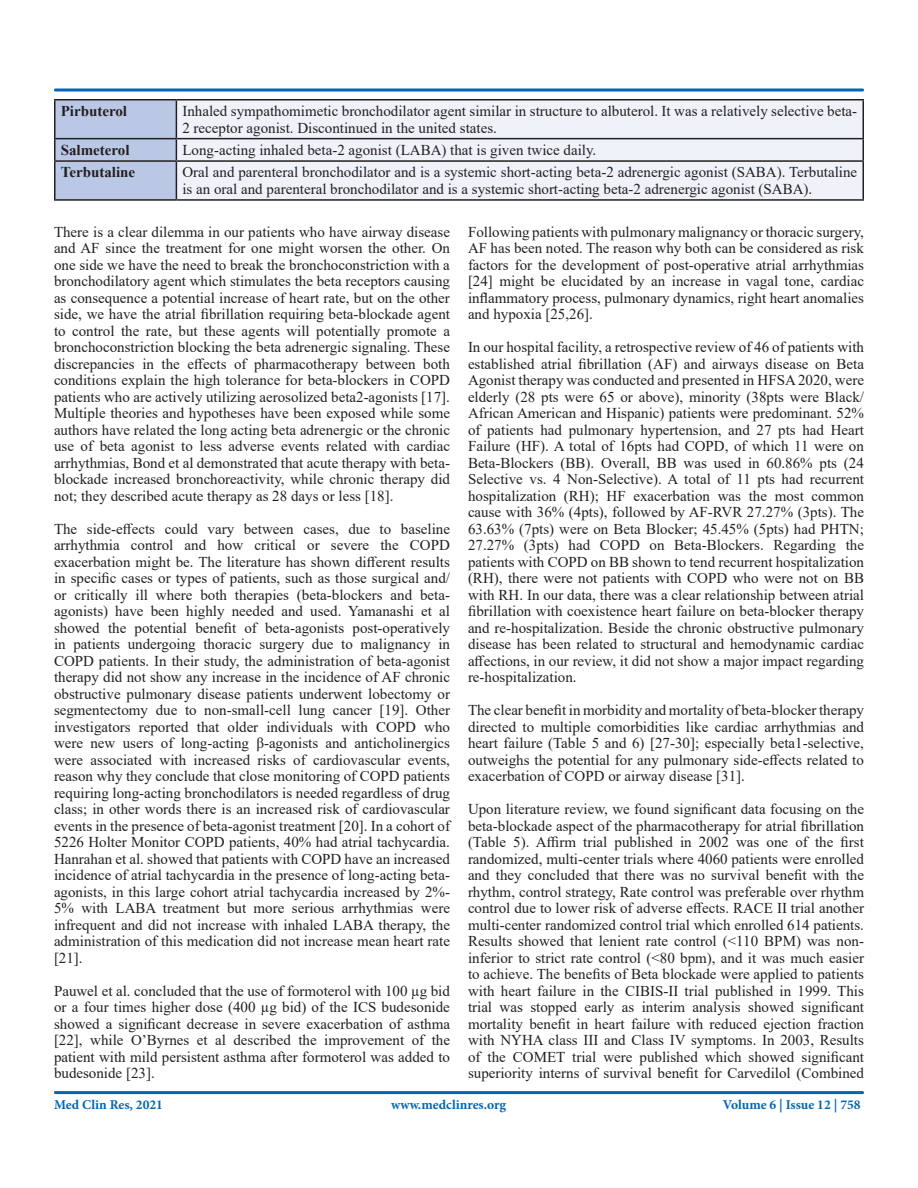
<style>
.page{position:relative;width:918px;height:1188px;background:#fff}
.page>*{position:absolute;margin:0;border:0;box-sizing:border-box;transform-origin:0 0}
.t1{font:15px/16.5px "Times New Roman";color:#231f20;text-align:justify}
.t2{font:700 15px "Times New Roman";color:#231f20}
.t3{font:700 13.5px "Minion Pro";color:#0166b3}
</style>
<div class="page">
<div style="left:54px;top:88px;width:810px;height:4px;border:2px solid #0166b3"></div>
<div style="left:54px;top:1091px;width:810px;height:3px;border:2px solid #0166b3"></div>
<div style="left:177px;top:100px;width:685px;height:99px;background:#eff2f9"></div>
<hr style="left:54px;top:99px;width:122px;height:1px;background:#231f20">
<hr style="left:54px;top:100px;width:2px;height:38px;background:#231f20">
<hr style="left:176px;top:99px;width:688px;height:1px;background:#231f20">
<hr style="left:862px;top:100px;width:2px;height:38px;background:#231f20">
<hr style="left:54px;top:138px;width:122px;height:1px;background:#231f20">
<hr style="left:54px;top:139px;width:2px;height:21px;background:#231f20">
<hr style="left:176px;top:138px;width:688px;height:1px;background:#231f20">
<div style="left:55px;top:100px;width:122px;height:99px;background:#bac8e6"></div>
<hr style="left:862px;top:139px;width:2px;height:21px;background:#231f20">
<hr style="left:54px;top:160px;width:122px;height:2px;background:#231f20">
<hr style="left:54px;top:162px;width:2px;height:37px;background:#231f20">
<hr style="left:176px;top:160px;width:688px;height:2px;background:#231f20">
<hr style="left:176px;top:162px;width:1px;height:37px;background:#231f20">
<hr style="left:862px;top:162px;width:2px;height:37px;background:#231f20">
<hr style="left:54px;top:199px;width:122px;height:2px;background:#231f20">
<hr style="left:176px;top:199px;width:688px;height:2px;background:#231f20">
<p class="t2" style="left:61px;top:100px;width:68px">Pirbuterol</p>
<p class="t1" style="left:182px;top:102px;width:676px">Inhaled sympathomimetic bronchodilator agent similar in structure to albuterol. It was a relatively selective beta-<br>2 receptor agonist. Discontinued in the united states.</p>
<p class="t2" style="left:61px;top:139px;width:70px">Salmeterol</p>
<p class="t1" style="left:182px;top:141px;width:415px">Long-acting inhaled beta-2 agonist (LABA) that is given twice daily.</p>
<p class="t2" style="left:61px;top:161px;width:76px">Terbutaline</p>
<p class="t1" style="left:182px;top:164px;width:676px">Oral and parenteral bronchodilator and is a systemic short-acting beta-2 adrenergic agonist (SABA). Terbutaline is an oral and parenteral bronchodilator and is a systemic short-acting beta-2 adrenergic agonist (SABA).</p>
<p class="t1" style="left:54px;top:223px;width:398px">There is a clear dilemma in our patients who have airway disease and AF since the treatment for one might worsen the other. On one side we have the need to break the bronchoconstriction with a bronchodilatory agent which stimulates the beta receptors causing as consequence a potential increase of heart rate, but on the other side, we have the atrial fibrillation requiring beta-blockade agent to control the rate, but these agents will potentially promote a bronchoconstriction blocking the beta adrenergic signaling. These discrepancies in the effects of pharmacotherapy between both conditions explain the high tolerance for beta-blockers in COPD patients who are actively utilizing aerosolized beta2-agonists [17].<br>Multiple theories and hypotheses have been exposed while some authors have related the long acting beta adrenergic or the chronic use of beta agonist to less adverse events related with cardiac arrhythmias, Bond et al demonstrated that acute therapy with beta&shy;blockade increased bronchoreactivity, while chronic therapy did not; they described acute therapy as 28 days or less [18].</p>
<p class="t1" style="left:54px;top:520px;width:398px">The side-effects could vary between cases, due to baseline arrhythmia control and how critical or severe the COPD exacerbation might be. The literature has shown different results in specific cases or types of patients, such as those surgical and/ or critically ill where both therapies (beta-blockers and beta&shy;agonists) have been highly needed and used. Yamanashi et al showed the potential benefit of beta-agonists post-operatively in patients undergoing thoracic surgery due to malignancy in COPD patients. In their study, the administration of beta-agonist therapy did not show any increase in the incidence of AF chronic obstructive pulmonary disease patients underwent lobectomy or segmentectomy due to non-small-cell lung cancer [19]. Other investigators reported that older individuals with COPD who were new users of long-acting β-agonists and anticholinergics were associated with increased risks of cardiovascular events, reason why they conclude that close monitoring of COPD patients requiring long-acting bronchodilators is needed regardless of drug class; in other words there is an increased risk of cardiovascular events in the presence of beta-agonist treatment [20]. In a cohort of 5226 Holter Monitor COPD patients, 40% had atrial tachycardia.<br>Hanrahan et al. showed that patients with COPD have an increased incidence of atrial tachycardia in the presence of long-acting beta&shy;agonists, in this large cohort atrial tachycardia increased by 2%- 5% with LABA treatment but more serious arrhythmias were infrequent and did not increase with inhaled LABA therapy, the administration of this medication did not increase mean heart rate [21].</p>
<p class="t1" style="left:54px;top:982px;width:398px">Pauwel et al. concluded that the use of formoterol with 100 µg bid or a four times higher dose (400 µg bid) of the ICS budesonide showed a significant decrease in severe exacerbation of asthma [22], while O’Byrnes et al described the improvement of the patient with mild persistent asthma after formoterol was added to budesonide [23].</p>
<p class="t1" style="left:468px;top:223px;width:398px">Following patients with pulmonary malignancy or thoracic surgery, AF has been noted. The reason why both can be considered as risk factors for the development of post-operative atrial arrhythmias [24] might be elucidated by an increase in vagal tone, cardiac inflammatory process, pulmonary dynamics, right heart anomalies and hypoxia [25,26].</p>
<p class="t1" style="left:468px;top:338px;width:398px">In our hospital facility, a retrospective review of 46 of patients with established atrial fibrillation (AF) and airways disease on Beta Agonist therapy was conducted and presented in HFSA 2020, were elderly (28 pts were 65 or above), minority (38pts were Black/ African American and Hispanic) patients were predominant. 52% of patients had pulmonary hypertension, and 27 pts had Heart Failure (HF). A total of 16pts had COPD, of which 11 were on Beta-Blockers (BB). Overall, BB was used in 60.86% pts (24<br>Selective vs. 4 Non-Selective). A total of 11 pts had recurrent hospitalization (RH); HF exacerbation was the most common cause with 36% (4pts), followed by AF-RVR 27.27% (3pts). The 63.63% (7pts) were on Beta Blocker; 45.45% (5pts) had PHTN; 27.27% (3pts) had COPD on Beta-Blockers. Regarding the patients with COPD on BB shown to tend recurrent hospitalization (RH), there were not patients with COPD who were not on BB with RH. In our data, there was a clear relationship between atrial fibrillation with coexistence heart failure on beta-blocker therapy and re-hospitalization. Beside the chronic obstructive pulmonary disease has been related to structural and hemodynamic cardiac affections, in our review, it did not show a major impact regarding re-hospitalization.</p>
<p class="t1" style="left:468px;top:701px;width:398px">The clear benefit in morbidity and mortality of beta-blocker therapy directed to multiple comorbidities like cardiac arrhythmias and heart failure (Table 5 and 6) [27-30]; especially beta1-selective, outweighs the potential for any pulmonary side-effects related to exacerbation of COPD or airway disease [31].</p>
<p class="t1" style="left:468px;top:800px;width:398px">Upon literature review, we found significant data focusing on the beta-blockade aspect of the pharmacotherapy for atrial fibrillation (Table 5). Affirm trial published in 2002 was one of the first randomized, multi-center trials where 4060 patients were enrolled and they concluded that there was no survival benefit with the rhythm, control strategy, Rate control was preferable over rhythm control due to lower risk of adverse effects. RACE II trial another multi-center randomized control trial which enrolled 614 patients.<br>Results showed that lenient rate control (&lt;110 BPM) was non&shy;inferior to strict rate control (&lt;80 bpm), and it was much easier to achieve. The benefits of Beta blockade were applied to patients with heart failure in the CIBIS-II trial published in 1999. This trial was stopped early as interim analysis showed significant mortality benefit in heart failure with reduced ejection fraction with NYHA class III and Class IV symptoms. In 2003, Results of the COMET trial were published which showed significant superiority interns of survival benefit for Carvedilol (Combined</p>
<p class="t3" style="left:54px;top:1095px;width:110px">Med Clin Res, 2021</p>
<p class="t3" style="left:391px;top:1095px;width:117px">www.medclinres.org</p>
<p class="t3" style="left:723px;top:1095px;width:139px">Volume 6 | Issue 12 | 758</p>
</div>
